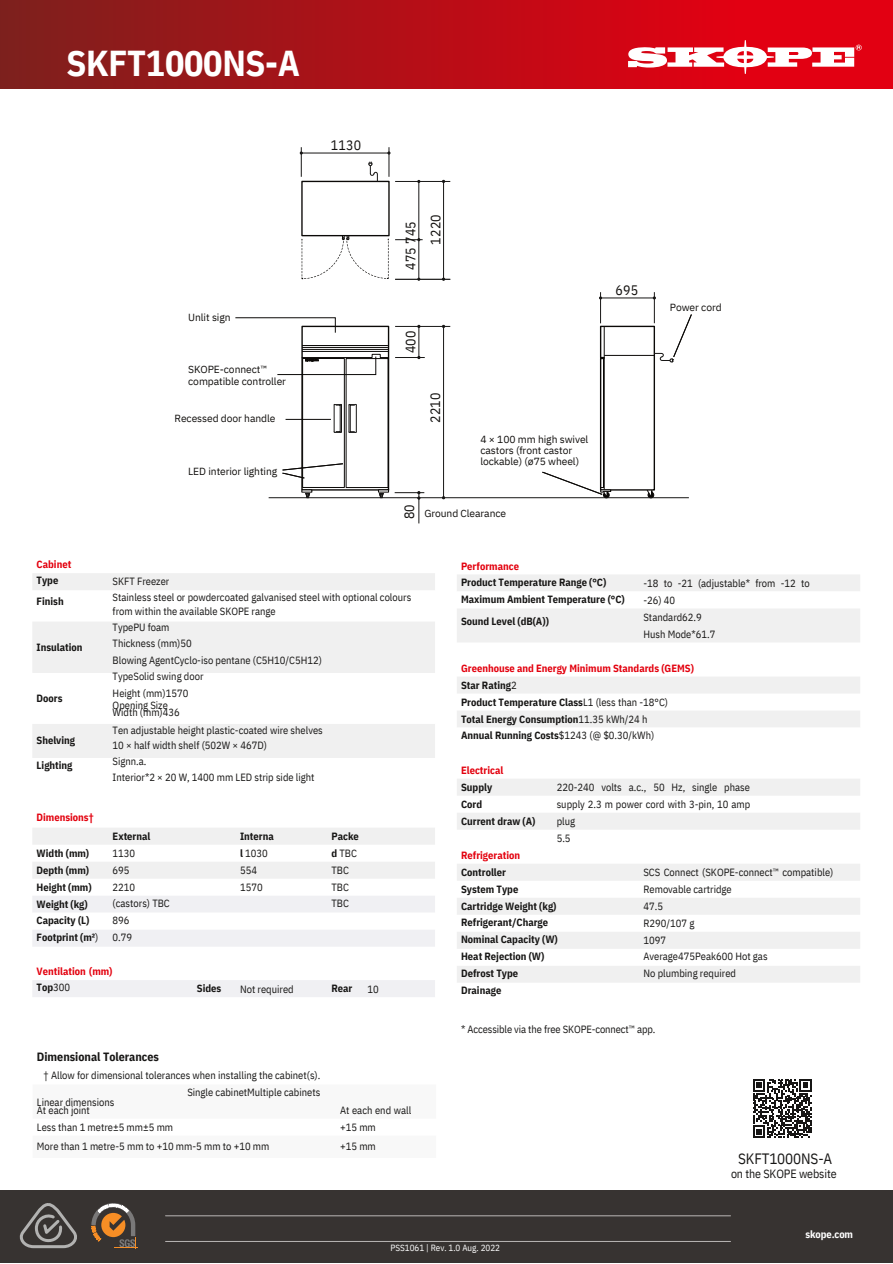
<style>
.page{position:relative;width:893px;height:1264px;background:#fff}
.page>*{position:absolute;margin:0;border:0;box-sizing:border-box;transform-origin:0 0}
.t1{font:700 36px "IBM Plex Sans Cond";letter-spacing:-.01em;color:#fff}
.t2{font:15px "IBM Plex Sans Cond";letter-spacing:-.01em;color:#171615}
.t3{font:13.65px "IBM Plex Sans Cond";letter-spacing:.015em;color:#110f0d}
.t4{font:700 12px "IBM Plex Sans Cond";color:#171615}
.t5{font:12px "IBM Plex Sans Cond";letter-spacing:-.01em;color:#171615}
.t6{font:10.5px/16.8px "IBM Plex Sans Cond";color:#171615}
.t7{font:700 10.5px/16.8px "IBM Plex Sans Cond";color:#171615}
.t8{font:700 10.5px/15.8px "IBM Plex Sans Cond";color:#e3000e}
.t9{font:700 10.5px "IBM Plex Sans Cond";letter-spacing:-.01em;color:#fff}
.t10{font:10.35px/11.2px "IBM Plex Sans";letter-spacing:-.01em;color:#110f0d}
.t11{font:9px "IBM Plex Sans Cond";color:#fff}
.s1{color:#e3000e}
.s2{font-weight:400}
.s3{color:#171615}
.s4{font-weight:400;color:#171615}
.s5{font-weight:700}
</style>
<div class="page">
<div style="left:32px;top:573px;width:403px;height:17px;background:#f0f0f0"></div>
<svg style="left:32px;top:622px;width:403px;height:136px;fill:#f0f0f0"></svg>
<svg style="left:32px;top:828px;width:403px;height:50px"></svg>
<svg style="left:32px;top:896px;width:403px;height:50px"></svg>
<div style="left:32px;top:980px;width:403px;height:17px;background:#f0f0f3"></div>
<div style="left:301px;top:181px;width:88px;height:55px;border:1px solid #0b0907"></div>
<svg style="left:301px;top:236px;width:88px;height:43px"></svg>
<hr style="left:395px;top:279px;width:55px;height:1px;background:#171615">
<hr style="left:418px;top:182px;width:1px;height:97px;background:#171615">
<svg style="left:395px;top:238px;width:27px;height:3px"></svg>
<hr style="left:395px;top:181px;width:55px;height:1px;background:#171615">
<hr style="left:301px;top:153px;width:88px;height:1px;background:#171615">
<hr style="left:388px;top:147px;width:1px;height:30px;background:#171615">
<hr style="left:301px;top:147px;width:1px;height:30px;background:#171615">
<hr style="left:443px;top:181px;width:1px;height:98px;background:#171615">
<svg style="left:368px;top:162px;width:10px;height:20px"></svg>
<hr style="left:395px;top:326px;width:55px;height:1px;background:#171615">
<hr style="left:443px;top:326px;width:1px;height:171px;background:#171615">
<hr style="left:268px;top:497px;width:420px;height:1px;background:#171615">
<hr style="left:395px;top:357px;width:30px;height:1px;background:#171615">
<hr style="left:600px;top:298px;width:54px;height:1px;background:#171615">
<hr style="left:654px;top:292px;width:1px;height:31px;background:#171615">
<hr style="left:394px;top:492px;width:30px;height:1px;background:#171615">
<hr style="left:600px;top:292px;width:1px;height:31px;background:#171615">
<svg style="left:541px;top:314px;width:151px;height:184px"></svg>
<hr style="left:418px;top:327px;width:1px;height:31px;background:#171615">
<hr style="left:418px;top:492px;width:1px;height:31px;background:#171615">
<svg style="left:235px;top:317px;width:155px;height:181px"></svg>
<hr style="left:285px;top:419px;width:46px;height:1px;background:#0b0907">
<svg style="left:753px;top:1079px;width:58px;height:59px"></svg>
<div style="left:0;top:1190px;width:892px;height:72px;background:#373331"></div>
<hr style="left:165px;top:1215px;width:565px;height:1px;background:#b9b6b5">
<hr style="left:165px;top:1240px;width:565px;height:1px;background:#b9b6b5">
<svg style="left:19px;top:1203px;width:58px;height:46px"></svg>
<svg style="left:91px;top:1203px;width:47px;height:45px"></svg>
<div style="left:457px;top:575px;width:403px;height:16px;background:#f0f0f0"></div>
<div style="left:457px;top:609px;width:403px;height:33px;background:#f0f0f0"></div>
<svg style="left:457px;top:677px;width:403px;height:50px;fill:#f0f0f0"></svg>
<svg style="left:457px;top:779px;width:403px;height:204px;fill:#f4f4f4"></svg>
<div style="left:0;top:0;width:892px;height:88px;background:linear-gradient(to right,#801f1d,#f00011)"></div>
<svg style="left:628px;top:40px;width:233px;height:34px"></svg>
<h1 class="t1" style="left:67px;top:39px;width:235px">SKFT1000NS-A</h1>
<h3 class="t3" style="left:331px;top:136px;width:32px">1130</h3>
<p class="t10" style="left:188px;top:312px;width:44px">Unlit sign</p>
<p class="t10" style="left:188px;top:364px;width:99px">SKOPE-connect™ compatible controller</p>
<p class="t10" style="left:174px;top:412px;width:102px">Recessed door handle</p>
<p class="t10" style="left:188px;top:466px;width:91px">LED interior lighting</p>
<h3 class="t3" style="left:401px;top:270px;width:50px;rotate:-90deg">475 745</h3>
<h3 class="t3" style="left:426px;top:244px;width:32px;rotate:-90deg">1220</h3>
<h3 class="t3" style="left:401px;top:353px;width:24px;rotate:-90deg">400</h3>
<h3 class="t3" style="left:426px;top:423px;width:32px;rotate:-90deg">2210</h3>
<p class="t10" style="left:480px;top:433px;width:109px">4 × 100 mm high swivel castors (front castor lockable) (ø75 wheel)</p>
<h3 class="t3" style="left:400px;top:519px;width:16px;rotate:-90deg">80</h3>
<p class="t10" style="left:424px;top:507px;width:83px">Ground Clearance</p>
<h3 class="t3" style="left:615px;top:281px;width:24px">695</h3>
<p class="t10" style="left:670px;top:302px;width:53px">Power cord</p>
<p class="t8" style="left:37px;top:556px;width:36px">Cabinet</p>
<p class="t7" style="left:37px;top:569px;width:29px;line-height:21.3px">Type<br>Finish</p>
<p class="t8" style="left:461px;top:557px;width:59px">Performance</p>
<p class="t7" style="left:461px;top:574px;width:165px">Product Temperature Range (°C)<br>Maximum Ambient Temperature (°C)</p>
<p class="t7" style="left:461px;top:612px;width:89px">Sound Level (dB(A))</p>
<p class="t7" style="left:461px;top:659px;width:234px"><span class="s1">Greenhouse and Energy Minimum Standards (GEMS)<br></span>Star Rating<span class="s2">2<br></span>Product Temperature Class<span class="s2">L1 (less than -18°C)<br></span>Total Energy Consumption<span class="s2">11.35 kWh/24 h<br></span>Annual Running Costs<span class="s2">$1243 (@ $0.30/kWh)</span></p>
<p class="t6" style="left:113px;top:573px;width:300px;line-height:15.8px">SKFT Freezer<br>Stainless steel or powdercoated galvanised steel with optional colours</p>
<p class="t6" style="left:113px;top:603px;width:165px;line-height:15.8px">from within the available SKOPE range<br>TypePU foam<br>Thickness (mm)50</p>
<p class="t6" style="left:113px;top:651px;width:211px">Blowing AgentCyclo-iso pentane (C5H10/C5H12)<br>TypeSolid swing door<br>Height (mm)1570</p>
<p class="t6" style="left:113px;top:700px;width:69px;line-height:7.8px">Opening Size<br>Width (mm)436</p>
<p class="t6" style="left:113px;top:723px;width:212px;line-height:14.5px">Ten adjustable height plastic-coated wire shelves<br>10 × half width shelf (502W × 467D)</p>
<p class="t6" style="left:113px;top:753px;width:203px;line-height:15.8px">Signn.a.<br>Interior*2 × 20 W, 1400 mm LED strip side light</p>
<p class="t8" style="left:461px;top:762px;width:44px">Electrical</p>
<p class="t7" style="left:461px;top:778px;width:76px">Supply<br>Cord<br>Current draw (A)</p>
<p class="t8" style="left:461px;top:847px;width:61px">Refrigeration</p>
<p class="t7" style="left:461px;top:863px;width:98px">Controller<br>System Type<br>Cartridge Weight (kg)<br>Refrigerant/Charge<br>Nominal Capacity (W)<br>Heat Rejection (W)<br>Defrost Type<br>Drainage</p>
<p class="t6" style="left:643px;top:574px;width:168px">-18 to -21 (adjustable* from -12 to -26) 40<br>Standard62.9<br>Hush Mode*61.7</p>
<p class="t7" style="left:37px;top:639px;width:47px">Insulation</p>
<p class="t7" style="left:37px;top:690px;width:27px">Doors</p>
<p class="t7" style="left:37px;top:731px;width:40px">Shelving</p>
<p class="t7" style="left:37px;top:756px;width:37px">Lighting</p>
<p class="t6" style="left:556px;top:778px;width:195px">220-240 volts a.c., 50 Hz, single phase supply 2.3 m power cord with 3-pin, 10 amp plug<br>5.5</p>
<p class="t8" style="left:37px;top:809px;width:58px">Dimensions†</p>
<p class="t7" style="left:37px;top:844px;width:63px">Width (mm)<br>Depth (mm)<br>Height (mm)<br>Weight (kg)<br>Capacity (L)<br>Footprint (m²<span class="s2">)</span></p>
<p class="t8" style="left:37px;top:962px;width:77px">Ventilation (mm)<br><span class="s3">Top</span><span class="s4">300</span></p>
<p class="t7" style="left:113px;top:827px;width:39px">External</p>
<p class="t6" style="left:113px;top:844px;width:59px">1130<br>695<br>2210 (castors) TBC<br>896<br>0.79</p>
<p class="t6" style="left:331px;top:827px;width:29px"><span class="s5">Packe d</span> TBC<br>TBC<br>TBC<br>TBC</p>
<p class="t6" style="left:240px;top:827px;width:35px"><span class="s5">Interna l</span> 1030<br>554<br>1570</p>
<p class="t6" style="left:643px;top:863px;width:191px">SCS Connect (SKOPE-connect™ compatible)<br>Removable cartridge<br>47.5<br>R290/107 g<br>1097<br>Average475Peak600 Hot gas<br>No plumbing required</p>
<p class="t7" style="left:197px;top:980px;width:26px">Sides</p>
<p class="t6" style="left:240px;top:980px;width:55px">Not required</p>
<p class="t6" style="left:367px;top:980px;width:13px">10</p>
<p class="t7" style="left:331px;top:980px;width:23px">Rear</p>
<p class="t4" style="left:37px;top:1049px;width:124px">Dimensional Tolerances</p>
<p class="t6" style="left:44px;top:1067px;width:278px;text-align:right">† Allow for dimensional tolerances when installing the cabinet(s).<br>Single cabinetMultiple cabinets</p>
<p class="t6" style="left:37px;top:1098px;width:79px;line-height:7.8px">Linear dimensions<br>At each joint</p>
<p class="t6" style="left:37px;top:1117px;width:234px;line-height:19px">Less than 1 metre±5 mm±5 mm<br>More than 1 metre-5 mm to +10 mm-5 mm to +10 mm</p>
<p class="t6" style="left:340px;top:1101px;width:73px">At each end wall +15 mm</p>
<p class="t6" style="left:340px;top:1137px;width:37px">+15 mm</p>
<p class="t6" style="left:461px;top:1020px;width:196px">* Accessible via the free SKOPE-connect™ app.</p>
<p class="t11" style="left:390px;top:1242px;width:111px">PSS1061 | Rev. 1.0 Aug. 2022</p>
<h2 class="t2" style="left:738px;top:1148px;width:96px">SKFT1000NS-A</h2>
<p class="t5" style="left:731px;top:1165px;width:107px">on the SKOPE website</p>
<p class="t9" style="left:805px;top:1226px;width:49px">skope.com</p>
</div>
